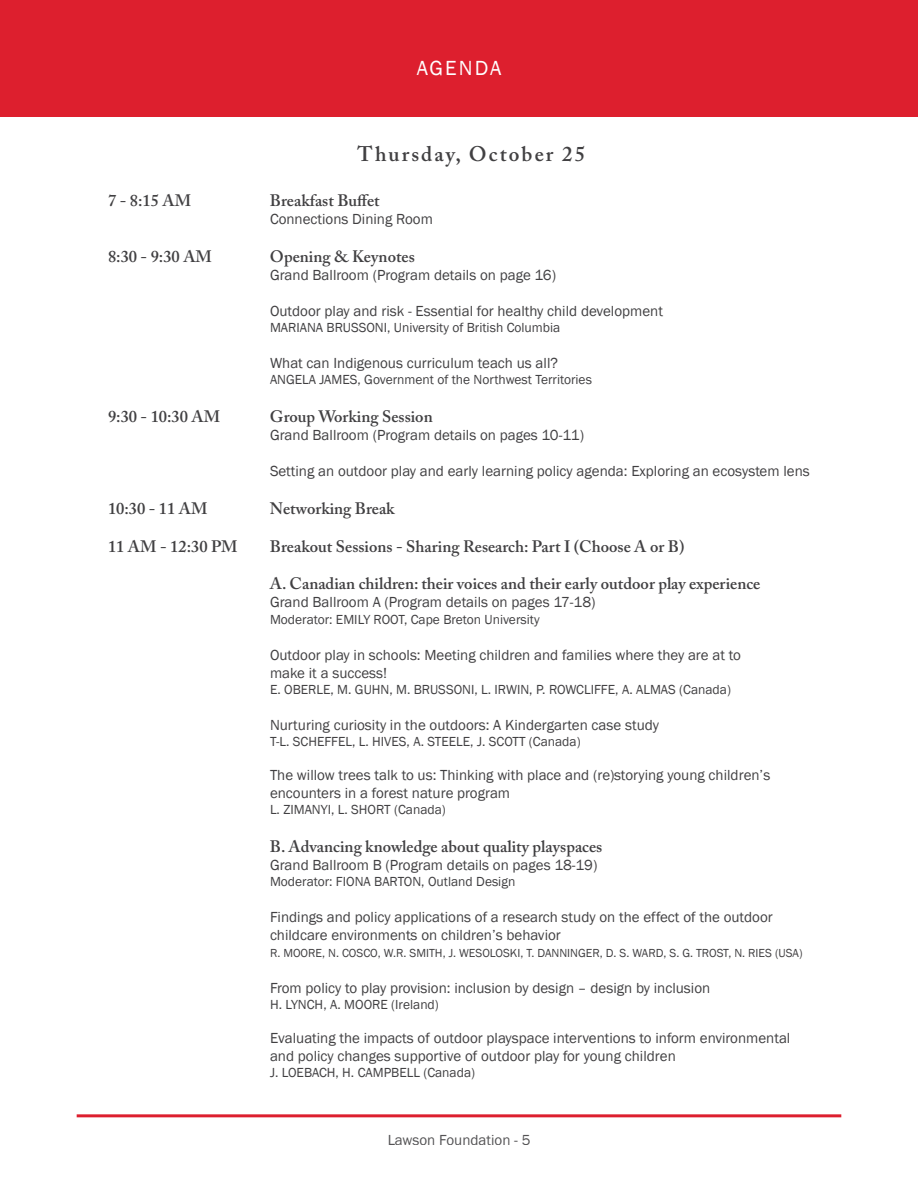
<style>
.page{position:relative;width:918px;height:1188px;background:#fff}
.page>*{position:absolute;margin:0;border:0;box-sizing:border-box;transform-origin:0 0}
.t1{font:600 21px "Adobe Caslon Pro";letter-spacing:.1em;color:#414042}
.t2{font:21px "Franklin Gothic";letter-spacing:.1em;color:#fff}
.t3{font:600 16.5px "Adobe Caslon Pro";color:#414042}
.t4{font:15px/18px "Franklin Gothic";color:#414042}
.t5{font:13.5px "Franklin Gothic";color:#414042}
.t6{font:12px "Franklin Gothic";color:#414042}
</style>
<div class="page">
<hr style="left:77px;top:1114px;width:764px;height:3px;background:#dd1f2e">
<div style="left:0;top:0;width:918px;height:117px;background:#dd1f2e"></div>
<hr style="left:0;top:0;width:1px;height:117px;background:#00a3d8">
<h1 class="t2" style="left:417px;top:55px;width:86px">AGENDA</h1>
<h1 class="t1" style="left:358px;top:141px;width:229px">Thursday, October 25</h1>
<p class="t3" style="left:108px;top:191px;width:85px">7 - 8:15 AM</p>
<p class="t3" style="left:270px;top:191px;width:111px">Breakfast Buffet</p>
<p class="t4" style="left:270px;top:210px;width:164px">Connections Dining Room</p>
<p class="t3" style="left:108px;top:246px;width:106px">8:30 - 9:30 AM</p>
<p class="t3" style="left:270px;top:246px;width:146px">Opening &amp; Keynotes</p>
<p class="t4" style="left:270px;top:266px;width:288px">Grand Ballroom (Program details on page 16)</p>
<p class="t4" style="left:270px;top:302px;width:394px">Outdoor play and risk - Essential for healthy child development</p>
<p class="t5" style="left:270px;top:319px;width:292px">MARIANA BRUSSONI, University of British Columbia</p>
<p class="t4" style="left:270px;top:354px;width:290px">What can Indigenous curriculum teach us all?</p>
<p class="t5" style="left:270px;top:371px;width:323px">ANGELA JAMES, Government of the Northwest Territories</p>
<p class="t3" style="left:108px;top:407px;width:114px">9:30 - 10:30 AM</p>
<p class="t3" style="left:270px;top:407px;width:164px">Group Working Session</p>
<p class="t4" style="left:270px;top:426px;width:316px">Grand Ballroom (Program details on pages 10-11)</p>
<p class="t4" style="left:270px;top:462px;width:541px">Setting an outdoor play and early learning policy agenda: Exploring an ecosystem lens</p>
<p class="t3" style="left:108px;top:498px;width:101px">10:30 - 11 AM</p>
<p class="t3" style="left:270px;top:498px;width:126px">Networking Break</p>
<p class="t3" style="left:108px;top:536px;width:131px">11 AM - 12:30 PM</p>
<p class="t3" style="left:270px;top:536px;width:416px">Breakout Sessions - Sharing Research: Part I (Choose A or B)</p>
<p class="t3" style="left:270px;top:574px;width:492px">A. Canadian children: their voices and their early outdoor play experience</p>
<p class="t4" style="left:270px;top:594px;width:327px">Grand Ballroom A (Program details on pages 17-18)</p>
<p class="t5" style="left:270px;top:611px;width:271px">Moderator: EMILY ROOT, Cape Breton University</p>
<p class="t4" style="left:270px;top:646px;width:472px">Outdoor play in schools: Meeting children and families where they are at to make it a success!</p>
<p class="t5" style="left:270px;top:681px;width:462px">E. OBERLE, M. GUHN, M. BRUSSONI, L. IRWIN, P. ROWCLIFFE, A. ALMAS (Canada)</p>
<p class="t4" style="left:270px;top:716px;width:391px">Nurturing curiosity in the outdoors: A Kindergarten case study</p>
<p class="t5" style="left:270px;top:733px;width:312px">T-L. SCHEFFEL, L. HIVES, A. STEELE, J. SCOTT (Canada)</p>
<p class="t4" style="left:270px;top:766px;width:502px">The willow trees talk to us: Thinking with place and (re)storying young children’s encounters in a forest nature program</p>
<p class="t5" style="left:270px;top:801px;width:177px">L. ZIMANYI, L. SHORT (Canada)</p>
<p class="t3" style="left:270px;top:837px;width:334px">B. Advancing knowledge about quality playspaces</p>
<p class="t4" style="left:270px;top:856px;width:329px">Grand Ballroom B (Program details on pages 18-19)</p>
<p class="t5" style="left:270px;top:873px;width:247px">Moderator: FIONA BARTON, Outland Design</p>
<p class="t4" style="left:270px;top:909px;width:504px">Findings and policy applications of a research study on the effect of the outdoor childcare environments on children’s behavior</p>
<p class="t6" style="left:270px;top:945px;width:534px">R. MOORE, N. COSCO, W.R. SMITH, J. WESOLOSKI, T. DANNINGER, D. S. WARD, S. G. TROST, N. RIES (USA)</p>
<p class="t4" style="left:270px;top:979px;width:442px">From policy to play provision: inclusion by design – design by inclusion</p>
<p class="t5" style="left:270px;top:996px;width:170px">H. LYNCH, A. MOORE (Ireland)</p>
<p class="t4" style="left:270px;top:1029px;width:522px">Evaluating the impacts of outdoor playspace interventions to inform environmental and policy changes supportive of outdoor play for young children</p>
<p class="t5" style="left:270px;top:1064px;width:207px">J. LOEBACH, H. CAMPBELL (Canada)</p>
<p class="t4" style="left:388px;top:1131px;width:145px">Lawson Foundation - 5</p>
</div>
